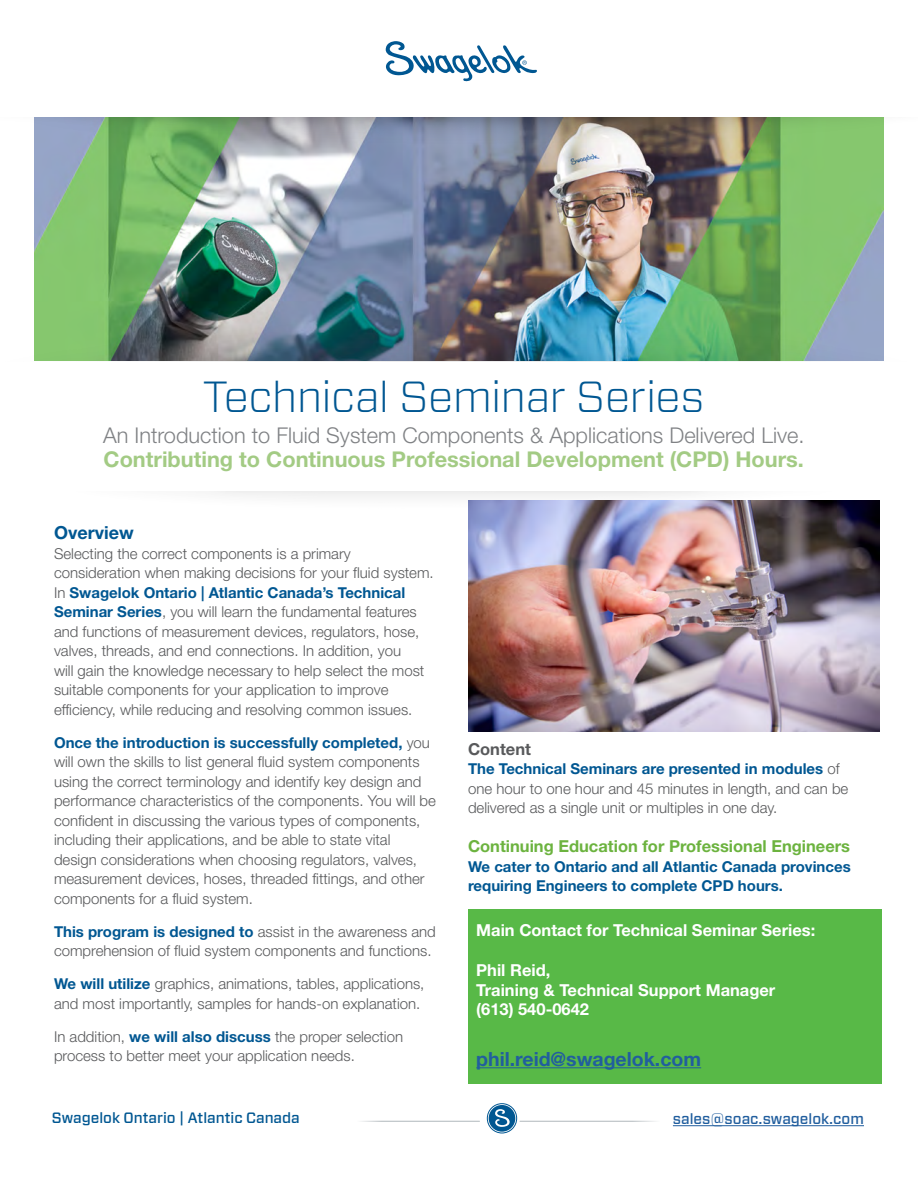
<style>
.page{position:relative;width:918px;height:1188px;background:#fff}
.page>*{position:absolute;margin:0;border:0;box-sizing:border-box;transform-origin:0 0}
.t1{font:300 43.5px "Forza";letter-spacing:-.015em;color:#005792}
.t2{font:300 21.75px "Helvetica Neue LT Std";color:#808285}
.t3{font:700 21.75px "Helvetica Neue LT Std";color:#a3cb84}
.t4{font:700 19.5px "Helvetica Neue LT Std";color:#215e9e}
.t5{font:700 18px "Helvetica Neue LT Std";color:#005792}
.t6{font:700 16.5px/19.8px "Helvetica Neue LT Std";color:#fff}
.t7{font:700 16.5px "Helvetica Neue LT Std";color:#6cb33f}
.t8{font:700 16.5px "Helvetica Neue LT Std";color:#58595b}
.t9{font:300 15px/19.5px "Helvetica Neue LT Std";color:#58595b}
.t10{font:700 15px/19.5px "Helvetica Neue LT Std";color:#005792}
.t11{font:500 15px "Forza";color:#005792}
.t12{font:500 15px "Forza";color:#215e9e}
.s1{font-weight:700;color:#005792}
</style>
<div class="page">
<img style="left:34px;top:194px;width:850px;height:22px">
<img style="left:34px;top:117px;width:850px;height:77px">
<img style="left:34px;top:216px;width:850px;height:146px">
<svg style="left:386px;top:41px;width:151px;height:40px"></svg>
<div style="left:391px;top:75px;width:14px;height:35px;background:#fff"></div>
<hr style="left:357px;top:1121px;width:123px;height:1px;background:#b0b7bb">
<hr style="left:520px;top:1121px;width:140px;height:1px;background:#b0b7bb">
<svg style="left:487px;top:1104px;width:30px;height:29px"></svg>
<div style="left:487px;top:1103px;width:30px;height:30px;border:1px solid #005792;border-radius:50%"></div>
<div style="left:489px;top:1105px;width:26px;height:27px;background:#005792;border-radius:50%"></div>
<svg style="left:495px;top:1109px;width:15px;height:18px"></svg>
<hr style="left:673px;top:1125px;width:191px;height:1px;background:#215e9e">
<div style="left:468px;top:909px;width:414px;height:175px;background:#58b947"></div>
<hr style="left:476px;top:1067px;width:225px;height:1px;background:#215e9e">
<img style="left:468px;top:500px;width:412px;height:231px">
<h1 class="t1" style="left:203px;top:367px;width:503px">Technical Seminar Series</h1>
<h2 class="t2" style="left:103px;top:422px;width:703px">An Introduction to Fluid System Components &amp; Applications Delivered Live.</h2>
<h2 class="t3" style="left:104px;top:445px;width:702px">Contributing to Continuous Professional Development (CPD) Hours.</h2>
<p class="t5" style="left:54px;top:522px;width:81px">Overview</p>
<p class="t9" style="left:54px;top:543px;width:381px">Selecting the correct components is a primary consideration when making decisions for your fluid system.<br>In <span class="s1">Swagelok Ontario | Atlantic Canada’s Technical Seminar Series</span>, you will learn the fundamental features and functions of measurement devices, regulators, hose, valves, threads, and end connections. In addition, you<br>will gain the knowledge necessary to help select the most suitable components for your application to improve efficiency, while reducing and resolving common issues.</p>
<p class="t9" style="left:54px;top:732px;width:384px"><span class="s1">Once the introduction is successfully completed,</span> you will own the skills to list general fluid system components using the correct terminology and identify key design and performance characteristics of the components. You will be confident in discussing the various types of components, including their applications, and be able to state vital design considerations when choosing regulators, valves, measurement devices, hoses, threaded fittings, and other components for a fluid system.</p>
<p class="t9" style="left:54px;top:921px;width:383px"><span class="s1">This program is designed to</span> assist in the awareness and comprehension of fluid system components and functions.</p>
<p class="t9" style="left:54px;top:974px;width:372px"><span class="s1">We will utilize</span> graphics, animations, tables, applications, and most importantly, samples for hands-on explanation.</p>
<p class="t9" style="left:54px;top:1026px;width:351px">In addition, <span class="s1">we will also discuss</span> the proper selection process to better meet your application needs.</p>
<p class="t8" style="left:468px;top:739px;width:64px">Content</p>
<p class="t9" style="left:468px;top:759px;width:382px"><span class="s1">The Technical Seminars are presented in modules</span> of one hour to one hour and 45 minutes in length, and can be delivered as a single unit or multiples in one day.</p>
<p class="t7" style="left:468px;top:836px;width:384px">Continuing Education for Professional Engineers</p>
<p class="t10" style="left:468px;top:856px;width:384px">We cater to Ontario and all Atlantic Canada provinces requiring Engineers to complete CPD hours.</p>
<p class="t6" style="left:476px;top:920px;width:341px">Main Contact for Technical Seminar Series:</p>
<p class="t6" style="left:476px;top:960px;width:301px">Phil Reid,<br>Training &amp; Technical Support Manager (613) 540-0642</p>
<h3 class="t4" style="left:476px;top:1047px;width:226px">phil.reid@swagelok.com</h3>
<p class="t11" style="left:52px;top:1108px;width:249px">Swagelok Ontario | Atlantic Canada</p>
<p class="t12" style="left:673px;top:1109px;width:193px">sales@soac.swagelok.com</p>
</div>
